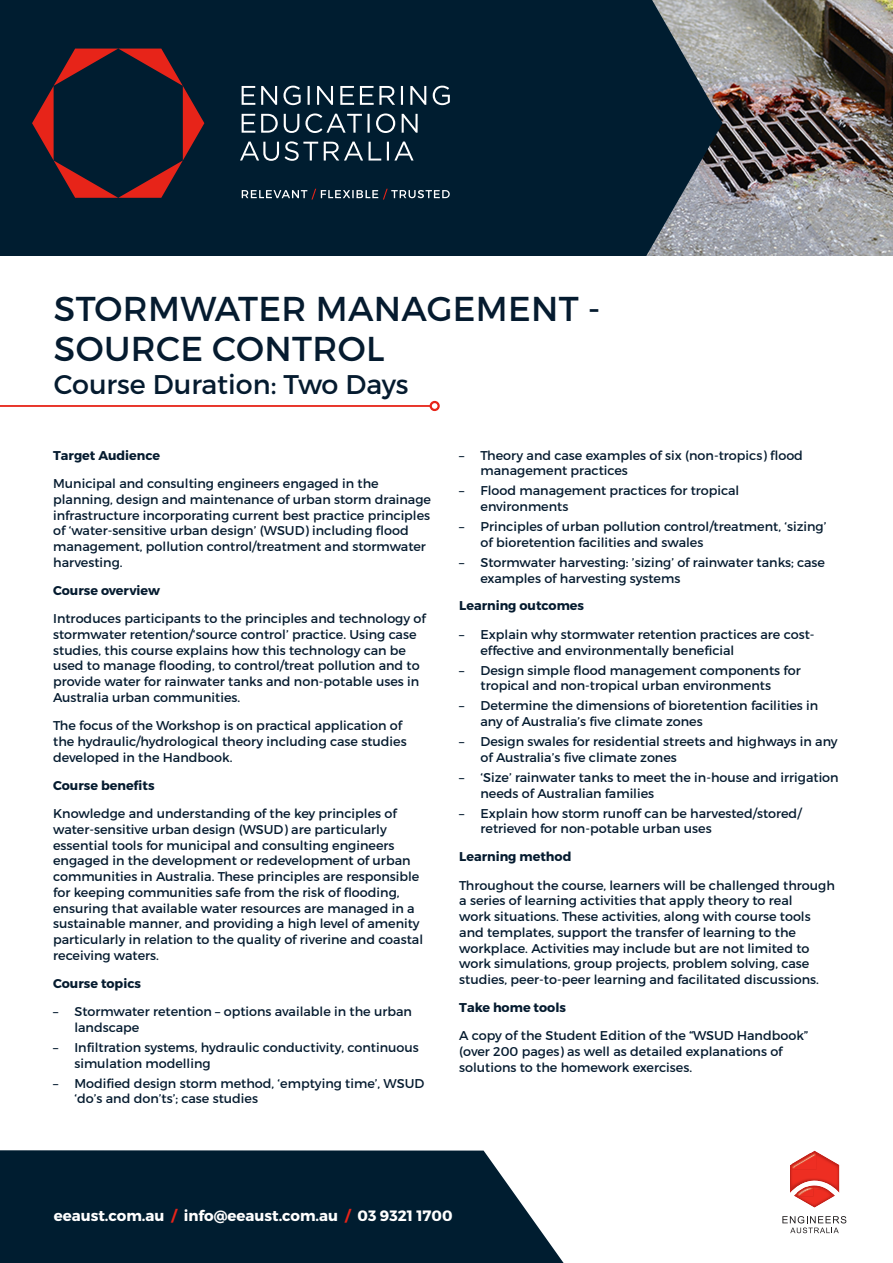
<style>
.page{position:relative;width:893px;height:1263px;background:#fff}
.page>*{position:absolute;margin:0;border:0;box-sizing:border-box;transform-origin:0 0}
.INTRO_-_Navy{font:34.5px/40.5px "Montserrat";letter-spacing:.01em;color:#051b2f}
.INTRO_-_Navy-2{font:27px "Montserrat";color:#051b2f}
.t1{font:700 15px "Montserrat";color:#fff}
.BODY_COPY_-_Navy{font:12.75px/15.8px "Montserrat";color:#051b2f}
.BODY_COPY_-_Navy-2{font:700 12.75px "Montserrat";color:#051b2f}
.s1{color:#e72419}
</style>
<div class="page">
<img style="left:723px;top:0;width:170px;height:256px">
<svg style="left:0;top:1150px;width:564px;height:113px;background:#122d3f"></svg>
<div style="left:0;top:0;width:723px;height:256px;background:#001d30"></div>
<svg style="left:430px;top:401px;width:10px;height:10px"></svg>
<hr style="left:0;top:405px;width:431px;height:2px;background:#e72419">
<svg style="left:782px;top:1216px;width:64px;height:17px"></svg>
<svg style="left:790px;top:1150px;width:49px;height:58px"></svg>
<img style="left:798px;top:1188px;width:14px;height:7px">
<svg style="left:32px;top:49px;width:172px;height:149px;background:#2a1e2b"></svg>
<svg style="left:240px;top:141px;width:174px;height:20px;background:#374e5d"></svg>
<svg style="left:242px;top:113px;width:176px;height:20px;background:#3b5160"></svg>
<svg style="left:242px;top:86px;width:208px;height:19px"></svg>
<svg style="left:242px;top:189px;width:208px;height:11px;background:#3e5260"></svg>
<p class="INTRO_-_Navy" style="left:54px;top:288px;width:548px">STORMWATER MANAGEMENT -<br>SOURCE CONTROL</p>
<p class="INTRO_-_Navy-2" style="left:54px;top:368px;width:356px">Course Duration: Two Days</p>
<p class="BODY_COPY_-_Navy-2" style="left:53px;top:447px;width:108px">Target Audience</p>
<p class="BODY_COPY_-_Navy" style="left:53px;top:476px;width:379px">Municipal and consulting engineers engaged in the planning, design and maintenance of urban storm drainage infrastructure incorporating current best practice principles of ‘water-sensitive urban design’ (WSUD) including flood management, pollution control/treatment and stormwater harvesting.</p>
<p class="BODY_COPY_-_Navy-2" style="left:53px;top:582px;width:108px">Course overview</p>
<p class="BODY_COPY_-_Navy" style="left:53px;top:611px;width:374px">Introduces participants to the principles and technology of stormwater retention/‘source control’ practice. Using case studies, this course explains how this technology can be used to manage flooding, to control/treat pollution and to provide water for rainwater tanks and non-potable uses in Australia urban communities.</p>
<p class="BODY_COPY_-_Navy" style="left:53px;top:718px;width:355px">The focus of the Workshop is on practical application of the hydraulic/hydrological theory including case studies developed in the Handbook.</p>
<p class="BODY_COPY_-_Navy-2" style="left:53px;top:777px;width:103px">Course benefits</p>
<p class="BODY_COPY_-_Navy" style="left:53px;top:806px;width:371px">Knowledge and understanding of the key principles of water-sensitive urban design (WSUD) are particularly essential tools for municipal and consulting engineers engaged in the development or redevelopment of urban communities in Australia. These principles are responsible for keeping communities safe from the risk of flooding, ensuring that available water resources are managed in a sustainable manner, and providing a high level of amenity particularly in relation to the quality of riverine and coastal receiving waters.</p>
<p class="BODY_COPY_-_Navy-2" style="left:53px;top:975px;width:89px">Course topics</p>
<p class="BODY_COPY_-_Navy" style="left:74px;top:1004px;width:339px;text-indent:-21px">– Stormwater retention – options available in the urban landscape</p>
<p class="BODY_COPY_-_Navy" style="left:74px;top:1039px;width:346px;text-indent:-21px">– Infiltration systems, hydraulic conductivity, continuous simulation modelling</p>
<p class="BODY_COPY_-_Navy" style="left:74px;top:1075px;width:351px;text-indent:-21px">– Modified design storm method, ‘emptying time’, WSUD ‘do’s and don’ts’; case studies</p>
<p class="BODY_COPY_-_Navy" style="left:480px;top:447px;width:324px;text-indent:-21px">– Theory and case examples of six (non-tropics) flood management practices</p>
<p class="BODY_COPY_-_Navy" style="left:480px;top:483px;width:260px;text-indent:-21px">– Flood management practices for tropical environments</p>
<p class="BODY_COPY_-_Navy" style="left:480px;top:519px;width:347px;text-indent:-21px">– Principles of urban pollution control/treatment, ‘sizing’ of bioretention facilities and swales</p>
<p class="BODY_COPY_-_Navy" style="left:480px;top:554px;width:346px;text-indent:-21px">– Stormwater harvesting: ’sizing’ of rainwater tanks; case examples of harvesting systems</p>
<p class="BODY_COPY_-_Navy-2" style="left:459px;top:598px;width:126px">Learning outcomes</p>
<p class="BODY_COPY_-_Navy" style="left:480px;top:626px;width:335px;text-indent:-21px">– Explain why stormwater retention practices are cost&shy;effective and environmentally beneficial</p>
<p class="BODY_COPY_-_Navy" style="left:480px;top:662px;width:322px;text-indent:-21px">– Design simple flood management components for tropical and non-tropical urban environments</p>
<p class="BODY_COPY_-_Navy" style="left:480px;top:698px;width:339px;text-indent:-21px">– Determine the dimensions of bioretention facilities in any of Australia’s five climate zones</p>
<p class="BODY_COPY_-_Navy" style="left:480px;top:734px;width:359px;text-indent:-21px">– Design swales for residential streets and highways in any of Australia’s five climate zones</p>
<p class="BODY_COPY_-_Navy" style="left:480px;top:769px;width:360px;text-indent:-21px">– ‘Size’ rainwater tanks to meet the in-house and irrigation needs of Australian families</p>
<p class="BODY_COPY_-_Navy" style="left:480px;top:805px;width:323px;text-indent:-21px">– Explain how storm runoff can be harvested/stored/ retrieved for non-potable urban uses</p>
<p class="BODY_COPY_-_Navy-2" style="left:459px;top:849px;width:114px">Learning method</p>
<p class="BODY_COPY_-_Navy" style="left:459px;top:877px;width:377px">Throughout the course, learners will be challenged through a series of learning activities that apply theory to real<br>work situations. These activities, along with course tools and templates, support the transfer of learning to the workplace. Activities may include but are not limited to work simulations, group projects, problem solving, case studies, peer-to-peer learning and facilitated discussions.</p>
<p class="BODY_COPY_-_Navy-2" style="left:459px;top:999px;width:108px">Take home tools</p>
<p class="BODY_COPY_-_Navy" style="left:459px;top:1028px;width:350px">A copy of the Student Edition of the “WSUD Handbook” (over 200 pages) as well as detailed explanations of solutions to the homework exercises.</p>
<p class="t1" style="left:54px;top:1207px;width:400px">eeaust.com.au <span class="s1">/</span> info@eeaust.com.au <span class="s1">/</span> 03 9321 1700</p>
</div>
